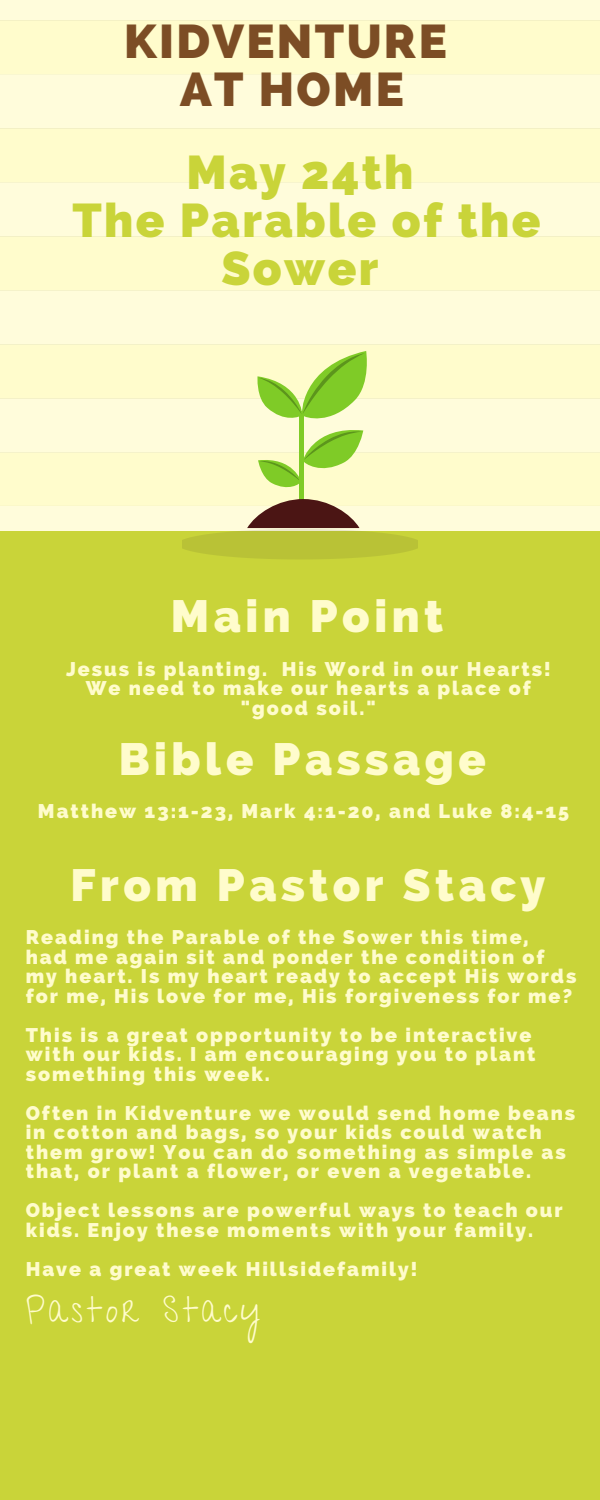
<style>
.page{position:relative;width:600px;height:1500px;background:#c9d439}
.page>*{position:absolute;margin:0;border:0;box-sizing:border-box;transform-origin:0 0}
.t1{font:800 47.2px/48px "Raleway";letter-spacing:.05em;color:#c9d439;text-align:center}
.t2{font:800 47.2px/48px "Raleway";letter-spacing:.05em;color:#7c4d25;text-align:center}
.t3{font:800 45px "Raleway";letter-spacing:.1em;color:#fffccc}
.t4{font:35px "Give You Glory";letter-spacing:.1em;color:#fffccc}
.t5{font:800 19.7px/19.5px "Raleway";letter-spacing:.1em;color:#fffccc}
</style>
<div class="page">
<img style="left:0;top:0;width:600px;height:531px">
<hr style="left:300px;top:411px;width:4px;height:106px;background:#7fcb27">
<svg style="left:256px;top:351px;width:115px;height:141px"></svg>
<svg style="left:183px;top:499px;width:235px;height:60px"></svg>
<h1 class="t2" style="left:124px;top:18px;width:324px">KIDVENTURE<br>AT HOME</h1>
<h1 class="t1" style="left:72px;top:148px;width:470px">May 24th<br>The Parable of the<br>Sower</h1>
<h2 class="t3" style="left:171px;top:590px;width:274px">Main Point</h2>
<p class="t5" style="left:66px;top:659px;width:486px;text-align:center">Jesus is planting. His Word in our Hearts!<br>We need to make our hearts a place of "good soil."</p>
<h2 class="t3" style="left:119px;top:733px;width:369px">Bible Passage</h2>
<p class="t5" style="left:38px;top:802px;width:533px">Matthew 13:1-23, Mark 4:1-20, and Luke 8:4-15</p>
<h2 class="t3" style="left:71px;top:859px;width:476px">From Pastor Stacy</h2>
<p class="t5" style="left:26px;top:928px;width:552px">Reading the Parable of the Sower this time,<br>had me again sit and ponder the condition of my heart. Is my heart ready to accept His words for me, His love for me, His forgiveness for me?</p>
<p class="t5" style="left:26px;top:1025px;width:511px">This is a great opportunity to be interactive with our kids. I am encouraging you to plant something this week.</p>
<p class="t5" style="left:26px;top:1103px;width:551px">Often in Kidventure we would send home beans in cotton and bags, so your kids could watch them grow! You can do something as simple as that, or plant a flower, or even a vegetable.</p>
<p class="t5" style="left:26px;top:1201px;width:539px">Object lessons are powerful ways to teach our kids. Enjoy these moments with your family.</p>
<p class="t5" style="left:26px;top:1259px;width:393px">Have a great week Hillsidefamily!</p>
<h3 class="t4" style="left:26px;top:1290px;width:237px">Pastor Stacy</h3>
</div>
